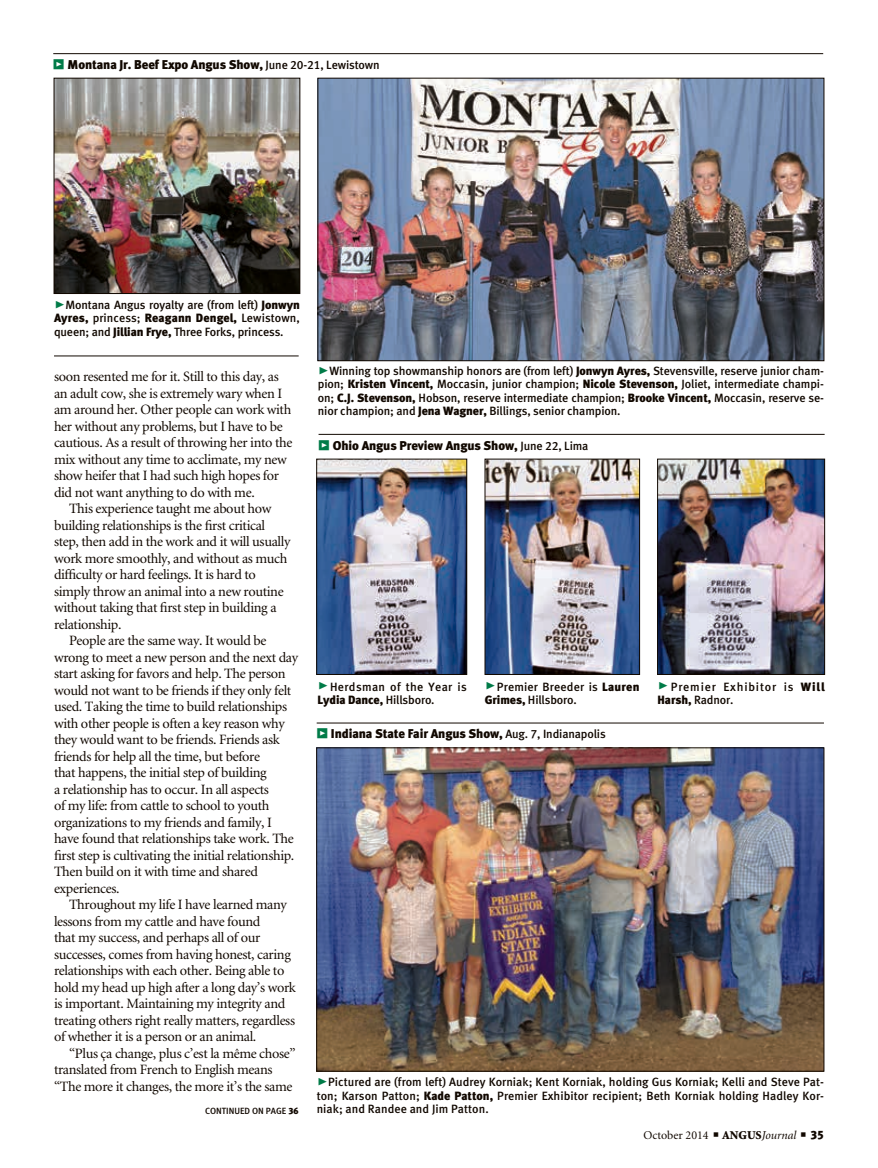
<style>
.page{position:relative;width:878px;height:1168px;background:#fff}
.page>*{position:absolute;margin:0;border:0;box-sizing:border-box;transform-origin:0 0}
.body_text{font:14.25px/16.5px "Minion";letter-spacing:-.025em;color:#110800}
.cutlines{font:12.75px "Meta Black LF";letter-spacing:-.01em;color:#110800}
.cutlines-2{font:12px/13.5px "Meta Medium LF";letter-spacing:-.01em;color:#110800;text-align:justify}
.cutlines-3{font:12px/13.5px "Meta Medium LF";letter-spacing:.03em;color:#110800}
.cutlines-4{font:12px/13.5px "Meta Medium LF";letter-spacing:.015em;color:#110800}
.cutlines-5{font:12px/13.5px "Meta Medium LF";letter-spacing:.07em;color:#110800}
.t1{font:12px "Minion";color:#110800}
.t2{font:9px "Meta Medium LF";color:#110800}
.s1{font-family:"Meta Black Caps Expert";font-size:13.5px;color:#007b48}
.s2{font-family:"Meta Medium LF";font-size:12px}
.s3{font-family:"Meta Black Caps Expert";font-size:21px;color:#007b48}
.s4{font-family:"Meta Black LF"}
.s5{font-weight:900}
.s6{font-style:italic}
</style>
<div class="page">
<hr style="left:316px;top:723px;width:508px;height:1px;background:#110800">
<img style="left:318px;top:749px;width:504px;height:320px">
<div style="left:316px;top:747px;width:508px;height:324px;border:1px solid #110800"></div>
<hr style="left:53px;top:53px;width:770px;height:1px;background:#110800">
<img style="left:56px;top:80px;width:242px;height:212px">
<div style="left:54px;top:78px;width:246px;height:216px;border:1px solid #110800"></div>
<img style="left:320px;top:80px;width:502px;height:279px">
<div style="left:318px;top:78px;width:506px;height:283px;border:1px solid #110800"></div>
<img style="left:659px;top:461px;width:163px;height:212px">
<div style="left:657px;top:459px;width:167px;height:216px;border:1px solid #110800"></div>
<img style="left:487px;top:461px;width:150px;height:212px">
<div style="left:485px;top:459px;width:154px;height:216px;border:1px solid #110800"></div>
<img style="left:318px;top:461px;width:147px;height:212px">
<div style="left:316px;top:459px;width:151px;height:216px;border:1px solid #110800"></div>
<hr style="left:318px;top:434px;width:506px;height:1px;background:#110800">
<hr style="left:54px;top:356px;width:244px;height:1px;background:#110800">
<p class="cutlines" style="left:53px;top:57px;width:328px"><span class="s1">Z</span> Montana Jr. Beef Expo Angus Show, <span class="s2">June 20-21, Lewistown</span></p>
<p class="cutlines-2" style="left:54px;top:298px;width:247px"><span class="s3">@</span>Montana Angus royalty are (from left) <span class="s4">Jonwyn Ayres,</span> princess; <span class="s4">Reagann Dengel,</span> Lewistown, queen; and <span class="s4">Jillian Frye,</span> Three Forks, princess.</p>
<p class="body_text" style="left:54px;top:369px;width:240px">soon resented me for it. Still to this day, as an adult cow, she is extremely wary when I am around her. Other people can work with her without any problems, but I have to be cautious. As a result of throwing her into the mix without any time to acclimate, my new show heifer that I had such high hopes for did not want anything to do with me.</p>
<p class="body_text" style="left:54px;top:501px;width:238px;text-indent:15px">This experience taught me about how building relationships is the first critical step, then add in the work and it will usually work more smoothly, and without as much difficulty or hard feelings. It is hard to simply throw an animal into a new routine without taking that first step in building a relationship.</p>
<p class="body_text" style="left:54px;top:633px;width:246px;text-indent:15px">People are the same way. It would be wrong to meet a new person and the next day start asking for favors and help. The person would not want to be friends if they only felt used. Taking the time to build relationships with other people is often a key reason why they would want to be friends. Friends ask friends for help all the time, but before<br>that happens, the initial step of building<br>a relationship has to occur. In all aspects<br>of my life: from cattle to school to youth organizations to my friends and family, I have found that relationships take work. The first step is cultivating the initial relationship.<br>Then build on it with time and shared experiences.</p>
<p class="body_text" style="left:54px;top:897px;width:243px;text-indent:15px">Throughout my life I have learned many lessons from my cattle and have found<br>that my success, and perhaps all of our successes, comes from having honest, caring relationships with each other. Being able to hold my head up high after a long day’s work is important. Maintaining my integrity and treating others right really matters, regardless of whether it is a person or an animal.</p>
<p class="body_text" style="left:54px;top:1045px;width:243px;text-indent:15px">“Plus ça change, plus c’est la même chose” translated from French to English means “The more it changes, the more it’s the same</p>
<p class="t2" style="left:205px;top:1106px;width:95px">CONTINUED ON PAGE <span class="s4">36</span></p>
<p class="cutlines-2" style="left:318px;top:364px;width:507px"><span class="s3">@</span>Winning top showmanship honors are (from left) <span class="s4">Jonwyn Ayres,</span> Stevensville, reserve junior cham&shy;pion; <span class="s4">Kristen Vincent,</span> Moccasin, junior champion; <span class="s4">Nicole Stevenson,</span> Joliet, intermediate champi&shy;on; <span class="s4">C.J. Stevenson,</span> Hobson, reserve intermediate champion; <span class="s4">Brooke Vincent,</span> Moccasin, reserve se&shy;nior champion; and <span class="s4">Jena Wagner,</span> Billings, senior champion.</p>
<p class="cutlines" style="left:318px;top:437px;width:271px"><span class="s1">Z</span> Ohio Angus Preview Angus Show, <span class="s2">June 22, Lima</span></p>
<p class="cutlines-3" style="left:317px;top:679px;width:150px"><span class="s3">@</span>Herdsman of the Year is<br><span class="s4">Lydia Dance,</span> Hillsboro.</p>
<p class="cutlines-4" style="left:484px;top:679px;width:156px"><span class="s3">@</span>Premier Breeder is <span class="s4">Lauren<br>Grimes,</span> Hillsboro.</p>
<p class="cutlines-5" style="left:657px;top:679px;width:168px"><span class="s3">@</span> Premier Exhibitor is <span class="s4">Will<br>Harsh,</span> Radnor.</p>
<p class="cutlines" style="left:316px;top:726px;width:290px"><span class="s1">Z</span> Indiana State Fair Angus Show, <span class="s2">Aug. 7, Indianapolis</span></p>
<p class="cutlines-2" style="left:316px;top:1075px;width:509px"><span class="s3">@</span>Pictured are (from left) Audrey Korniak; Kent Korniak, holding Gus Korniak; Kelli and Steve Pat&shy;ton; Karson Patton; <span class="s4">Kade Patton,</span> Premier Exhibitor recipient; Beth Korniak holding Hadley Kor&shy;niak; and Randee and Jim Patton.</p>
<p class="t1" style="left:643px;top:1129px;width:182px">October 2014 ■ <span class="s5">ANGUS</span><span class="s6">Journal</span> ■ <span class="s4">35</span></p>
</div>
